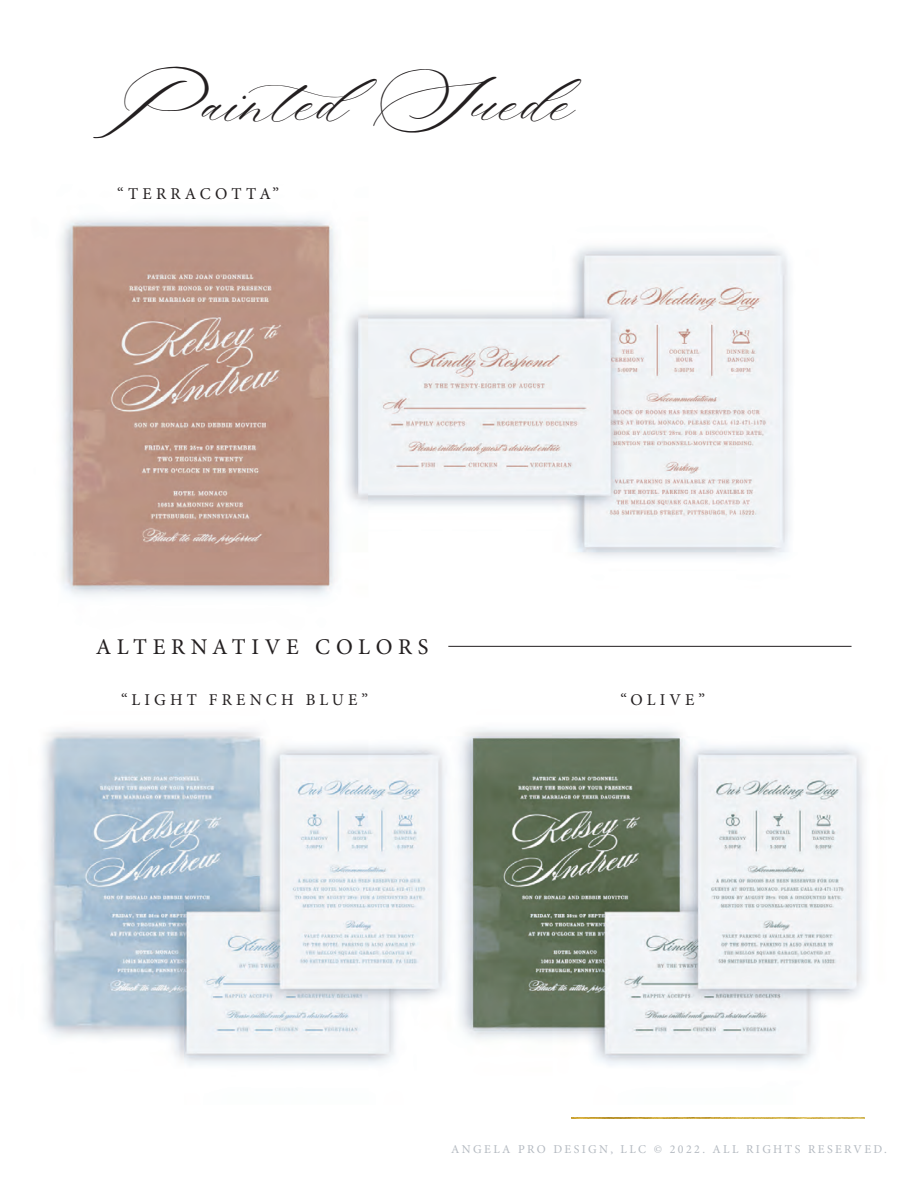
<style>
.page{position:relative;width:918px;height:1188px;background:#fff}
.page>*{position:absolute;margin:0;border:0;box-sizing:border-box;transform-origin:0 0}
.t1{font:48px "Slight";color:#231f20}
.t2{font:22.5px "Minion Pro";letter-spacing:.25em;color:#231f20}
.t3{font:16.5px "Minion Pro";letter-spacing:.25em;color:#231f20}
.t4{font:12px "Minion Pro";letter-spacing:.2em;color:#b4bac1}
</style>
<div class="page">
<img style="left:42px;top:217px;width:823px;height:902px">
<hr style="left:448px;top:646px;width:404px;height:1px;background:#231f20">
<img style="left:571px;top:1118px;width:293px;height:1px">
<h1 class="t1" style="left:93px;top:77px;width:492px">PaintedSuede</h1>
<h3 class="t3" style="left:117px;top:183px;width:163px">“TERRACOTTA”</h3>
<h2 class="t2" style="left:96px;top:632px;width:334px">ALTERNATIVE COLORS</h2>
<h3 class="t3" style="left:121px;top:688px;width:248px">“LIGHT FRENCH BLUE”</h3>
<h3 class="t3" style="left:620px;top:688px;width:86px">“OLIVE”</h3>
<p class="t4" style="left:451px;top:1141px;width:437px">ANGELA PRO DESIGN, LLC © 2022. ALL RIGHTS RESERVED.</p>
</div>
